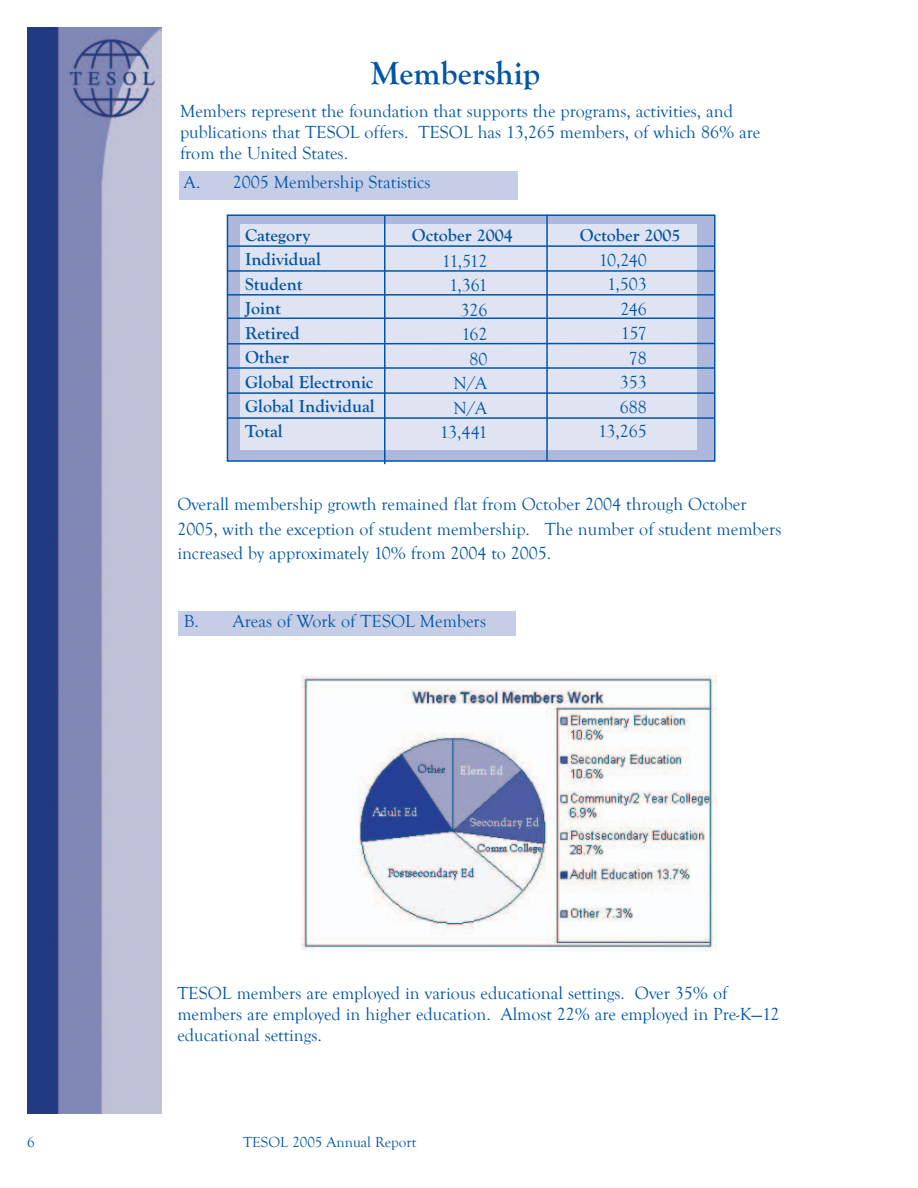
<style>
.page{position:relative;width:918px;height:1188px;background:#fff}
.page>*{position:absolute;margin:0;border:0;box-sizing:border-box;transform-origin:0 0}
.t1{font:700 33px "Goudy Old Style T";color:#0155a5}
.t2{font:18px/24.5px "Goudy Old Style T";color:#0155a5}
.t3{font:700 18px/24.5px "Goudy Old Style T";color:#0155a5}
.t4{font:18px/24.5px "Goudy Old Style T";letter-spacing:-.03em;color:#0155a5;text-align:right}
.t5{font:15px "Goudy Old Style T";color:#0155a5}
</style>
<div class="page">
<img style="left:27px;top:27px;width:135px;height:1087px">
<div style="left:227px;top:215px;width:488px;height:246px;background:#adb8dc"></div>
<div style="left:227px;top:214px;width:489px;height:248px;border:2px solid #0155a5"></div>
<div style="left:179px;top:172px;width:338px;height:28px;background:#c6cde7"></div>
<div style="left:240px;top:225px;width:457px;height:225px;background:#e0e4f2"></div>
<hr style="left:546px;top:215px;width:2px;height:246px;background:#0155a5">
<hr style="left:384px;top:216px;width:2px;height:248px;background:#0155a5">
<hr style="left:227px;top:245px;width:487px;height:2px;background:#0155a5">
<hr style="left:227px;top:367px;width:487px;height:2px;background:#0155a5">
<hr style="left:228px;top:343px;width:486px;height:2px;background:#0155a5">
<hr style="left:227px;top:318px;width:487px;height:1px;background:#0155a5">
<hr style="left:227px;top:294px;width:487px;height:2px;background:#0155a5">
<hr style="left:227px;top:270px;width:487px;height:2px;background:#0155a5">
<hr style="left:227px;top:392px;width:487px;height:2px;background:#0155a5">
<hr style="left:227px;top:417px;width:487px;height:2px;background:#0155a5">
<div style="left:179px;top:611px;width:337px;height:25px;background:#c6cde7"></div>
<img style="left:301px;top:676px;width:416px;height:274px">
<h1 class="t1" style="left:370px;top:54px;width:172px">Membership</h1>
<p class="t2" style="left:180px;top:101px;width:582px;line-height:21px">Members represent the foundation that supports the programs, activities, and publications that TESOL offers. TESOL has 13,265 members, of which 86% are from the United States.</p>
<p class="t2" style="left:184px;top:170px;width:248px">A. 2005 Membership Statistics</p>
<p class="t3" style="left:245px;top:223px;width:67px">Category</p>
<p class="t3" style="left:412px;top:223px;width:102px">October 2004</p>
<p class="t3" style="left:580px;top:223px;width:102px">October 2005</p>
<p class="t3" style="left:245px;top:247px;width:131px">Individual<br>Student<br>Joint<br>Retired<br>Other<br>Global Electronic<br>Global Individual<br>Total</p>
<p class="t2" style="left:598px;top:248px;width:50px;text-align:right">10,240<br>1,503<br>246<br>157<br>78<br>353<br>688<br>13,265</p>
<p class="t4" style="left:440px;top:249px;width:49px">11,512<br>1,361<br>326<br>162<br>80<br>N/A<br>N/A<br>13,441</p>
<p class="t2" style="left:177px;top:492px;width:606px">Overall membership growth remained flat from October 2004 through October<br>2005, with the exception of student membership. The number of student members increased by approximately 10% from 2004 to 2005.</p>
<p class="t2" style="left:184px;top:609px;width:304px">B. Areas of Work of TESOL Members</p>
<p class="t2" style="left:177px;top:982px;width:604px;line-height:21px">TESOL members are employed in various educational settings. Over 35% of members are employed in higher education. Almost 22% are employed in Pre-K—12 educational settings.</p>
<p class="t5" style="left:27px;top:1134px;width:9px">6</p>
<p class="t5" style="left:243px;top:1134px;width:175px">TESOL 2005 Annual Report</p>
</div>
